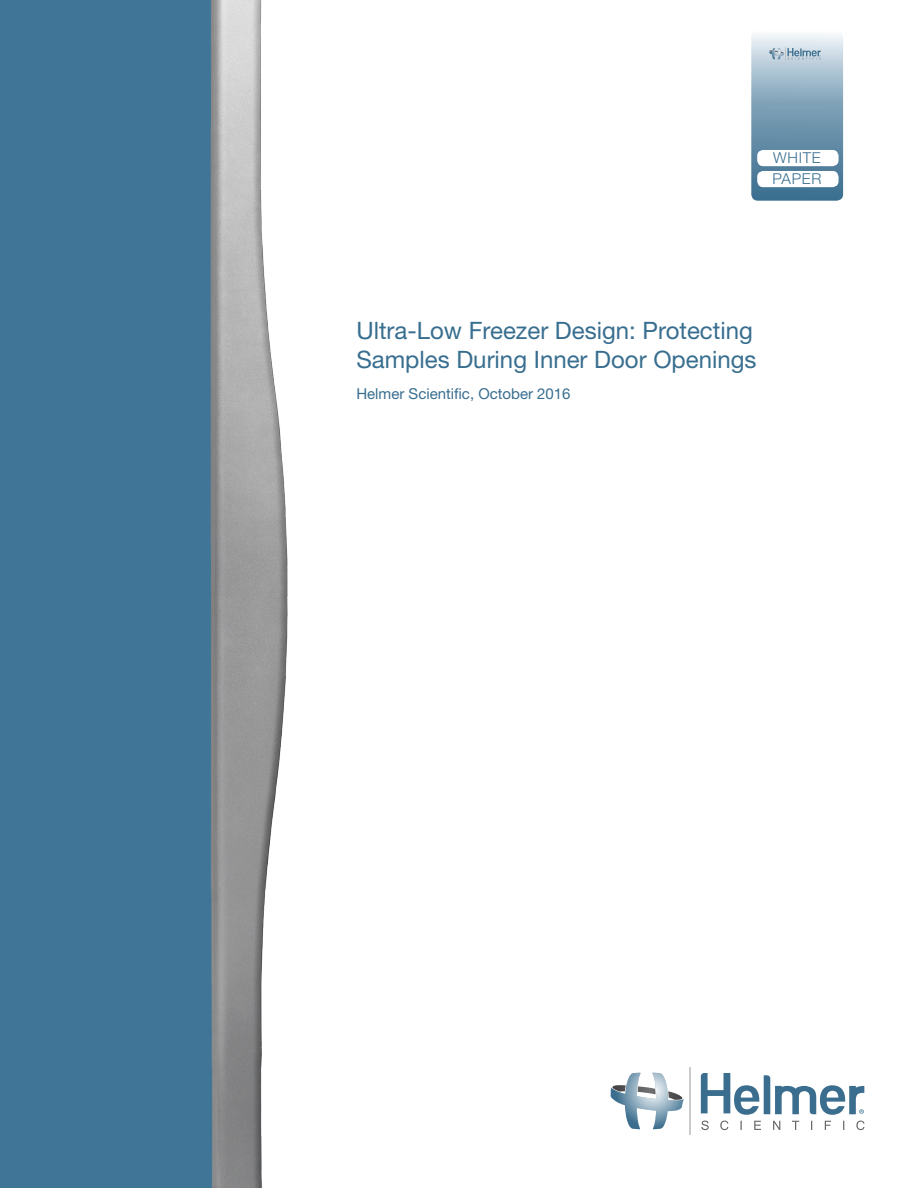
<style>
.page{position:relative;width:918px;height:1188px;background:#fff}
.page>*{position:absolute;margin:0;border:0;box-sizing:border-box;transform-origin:0 0}
.t1{font:24px/28.8px "Helvetica Neue LT Std";color:#386e8f}
.t2{font:15px "Helvetica Neue LT Std";color:#386e8f}
.t3{font:300 15px/21px "Helvetica Neue LT Std";letter-spacing:.05em;color:#386e8f}
</style>
<div class="page">
<img style="left:0;top:0;width:288px;height:1188px">
<svg style="left:701px;top:1073px;width:163px;height:42px"></svg>
<svg style="left:611px;top:1073px;width:73px;height:56px"></svg>
<svg style="left:701px;top:1121px;width:163px;height:9px"></svg>
<hr style="left:689px;top:1067px;width:2px;height:68px;background:#bcbcbe">
<svg style="left:751px;top:31px;width:92px;height:170px;background:#8baabe"></svg>
<div style="left:757px;top:150px;width:82px;height:16px;background:#fff;border-radius:6px"></div>
<div style="left:757px;top:171px;width:82px;height:16px;background:#fff;border-radius:6px"></div>
<svg style="left:769px;top:47px;width:52px;height:13px"></svg>
<p class="t3" style="left:772px;top:147px;width:51px">WHITE<br>PAPER</p>
<p class="t1" style="left:356px;top:316px;width:402px">Ultra-Low Freezer Design: Protecting<br>Samples During Inner Door Openings</p>
<p class="t2" style="left:356px;top:385px;width:216px">Helmer Scientific, October 2016</p>
</div>
